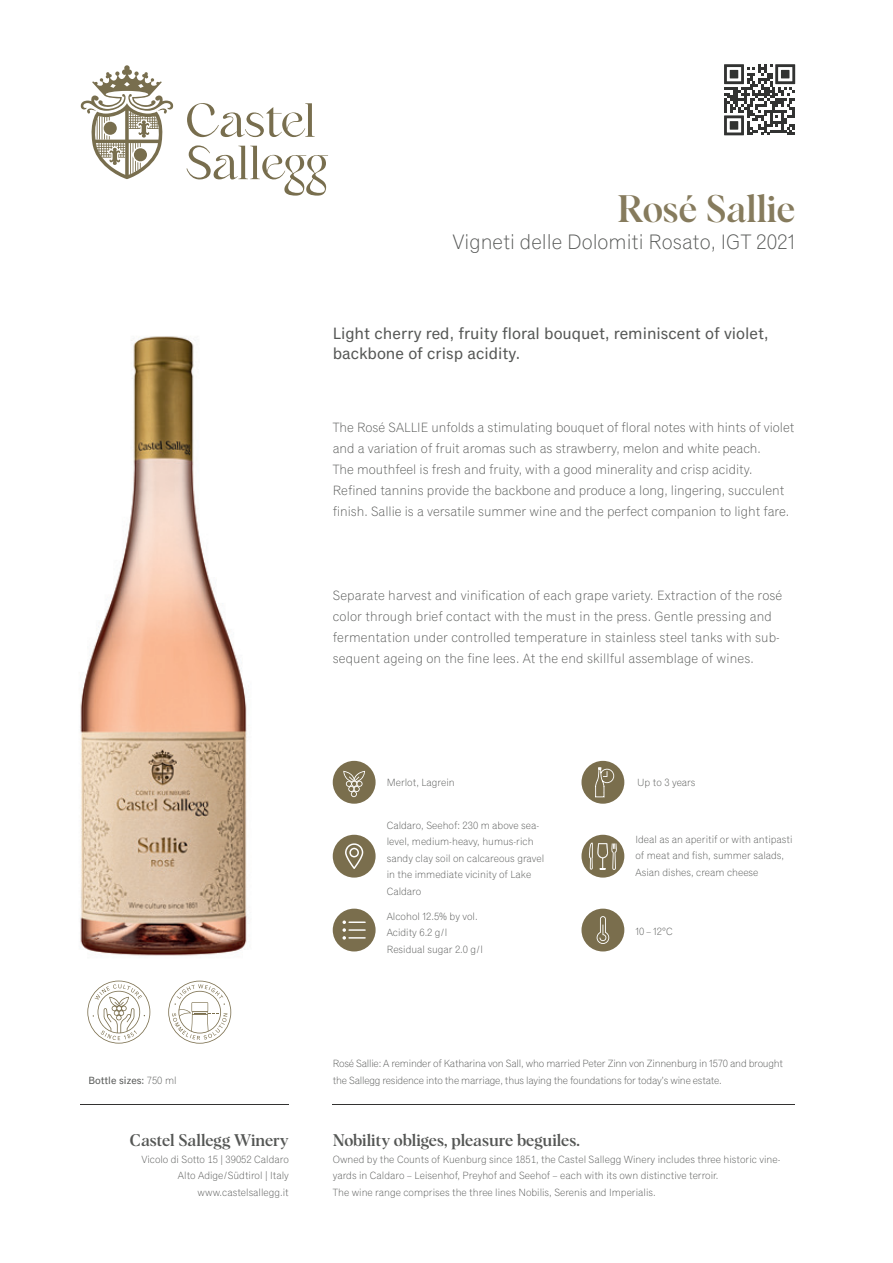
<style>
.page{position:relative;width:893px;height:1263px;background:#fff}
.page>*{position:absolute;margin:0;border:0;box-sizing:border-box;transform-origin:0 0}
.t1{font:500 37.5px "Albra Display";color:#867b5d}
.t2{font:300 21px "Classic Grotesque Pro";color:#555755}
.t3{font:16.5px/19.8px "Classic Grotesque Pro";color:#555755}
.t4{font:500 16.5px "Albra";color:#555755}
.t5{font:300 13.5px/21px "Classic Grotesque Pro";color:#555755}
.t6{font:300 10.5px/16.5px "Classic Grotesque Pro";color:#555755}
.t7{font:300 10.5px/16.5px "Classic Grotesque Pro";letter-spacing:-.02em;color:#555755}
.t8{font:10.5px "Classic Grotesque Pro";color:#555755}
.s1{font-weight:300}
</style>
<div class="page">
<div style="left:333px;top:761px;width:43px;height:43px;background:#7a6e4d;border-radius:50%"></div>
<svg style="left:343px;top:771px;width:22px;height:26px"></svg>
<div style="left:581px;top:909px;width:43px;height:42px;background:#7a6e4d;border-radius:50%"></div>
<svg style="left:597px;top:916px;width:12px;height:28px"></svg>
<div style="left:333px;top:835px;width:43px;height:42px;background:#7a6e4d;border-radius:50%"></div>
<svg style="left:345px;top:843px;width:18px;height:26px"></svg>
<div style="left:581px;top:761px;width:43px;height:43px;background:#7a6e4d;border-radius:50%"></div>
<svg style="left:595px;top:767px;width:19px;height:30px"></svg>
<div style="left:333px;top:909px;width:43px;height:42px;background:#7a6e4d;border-radius:50%"></div>
<svg style="left:342px;top:920px;width:24px;height:20px"></svg>
<div style="left:581px;top:835px;width:43px;height:42px;background:#7a6e4d;border-radius:50%"></div>
<svg style="left:589px;top:842px;width:28px;height:28px"></svg>
<hr style="left:81px;top:1104px;width:208px;height:1px;background:#333231">
<hr style="left:333px;top:1104px;width:462px;height:1px;background:#333231">
<svg style="left:168px;top:981px;width:63px;height:63px"></svg>
<svg style="left:186px;top:145px;width:142px;height:51px"></svg>
<svg style="left:187px;top:103px;width:128px;height:34px"></svg>
<svg style="left:81px;top:65px;width:93px;height:114px"></svg>
<svg style="left:87px;top:981px;width:63px;height:62px"></svg>
<svg style="left:724px;top:64px;width:71px;height:71px"></svg>
<img style="left:80px;top:336px;width:167px;height:620px">
<h1 class="t1" style="left:617px;top:182px;width:179px">Rosé Sallie</h1>
<h2 class="t2" style="left:452px;top:230px;width:344px">Vigneti delle Dolomiti Rosato, IGT 2021</h2>
<p class="t3" style="left:333px;top:324px;width:437px">Light cherry red, fruity floral bouquet, reminiscent of violet, backbone of crisp acidity.</p>
<p class="t5" style="left:333px;top:417px;width:463px">The Rosé SALLIE unfolds a stimulating bouquet of floral notes with hints of violet and a variation of fruit aromas such as strawberry, melon and white peach.<br>The mouthfeel is fresh and fruity, with a good minerality and crisp acidity.<br>Refined tannins provide the backbone and produce a long, lingering, succulent finish. Sallie is a versatile summer wine and the perfect companion to light fare.</p>
<p class="t5" style="left:333px;top:585px;width:451px">Separate harvest and vinification of each grape variety. Extraction of the rosé color through brief contact with the must in the press. Gentle pressing and fermentation under controlled temperature in stainless steel tanks with sub&shy;sequent ageing on the fine lees. At the end skillful assemblage of wines.</p>
<p class="t8" style="left:88px;top:1073px;width:90px">Bottle sizes: <span class="s1">750 ml</span></p>
<p class="t4" style="left:130px;top:1128px;width:160px">Castel Sallegg Winery</p>
<p class="t6" style="left:141px;top:1151px;width:149px;text-align:right">Vicolo di Sotto 15 | 39052 Caldaro<br>Alto Adige/Südtirol | Italy www.castelsallegg.it</p>
<p class="t6" style="left:387px;top:774px;width:70px">Merlot, Lagrein</p>
<p class="t6" style="left:387px;top:817px;width:159px">Caldaro, Seehof: 230 m above sea&shy;level, medium-heavy, humus-rich sandy clay soil on calcareous gravel in the immediate vicinity of Lake<br>Caldaro</p>
<p class="t6" style="left:387px;top:908px;width:98px">Alcohol 12.5% by vol.<br>Acidity 6.2 g/l<br>Residual sugar 2.0 g/l</p>
<p class="t6" style="left:637px;top:775px;width:60px">Up to 3 years</p>
<p class="t6" style="left:635px;top:831px;width:159px">Ideal as an aperitif or with antipasti of meat and fish, summer salads,<br>Asian dishes, cream cheese</p>
<p class="t6" style="left:635px;top:923px;width:39px">10 – 12°C</p>
<p class="t7" style="left:333px;top:1055px;width:452px">Rosé Sallie: A reminder of Katharina von Sall, who married Peter Zinn von Zinnenburg in 1570 and brought the Sallegg residence into the marriage, thus laying the foundations for today’s wine estate.</p>
<p class="t4" style="left:333px;top:1128px;width:249px">Nobility obliges, pleasure beguiles.</p>
<p class="t6" style="left:333px;top:1151px;width:449px">Owned by the Counts of Kuenburg since 1851, the Castel Sallegg Winery includes three historic vine&shy;yards in Caldaro – Leisenhof, Preyhof and Seehof – each with its own distinctive terroir.<br>The wine range comprises the three lines Nobilis, Serenis and Imperialis.</p>
</div>
